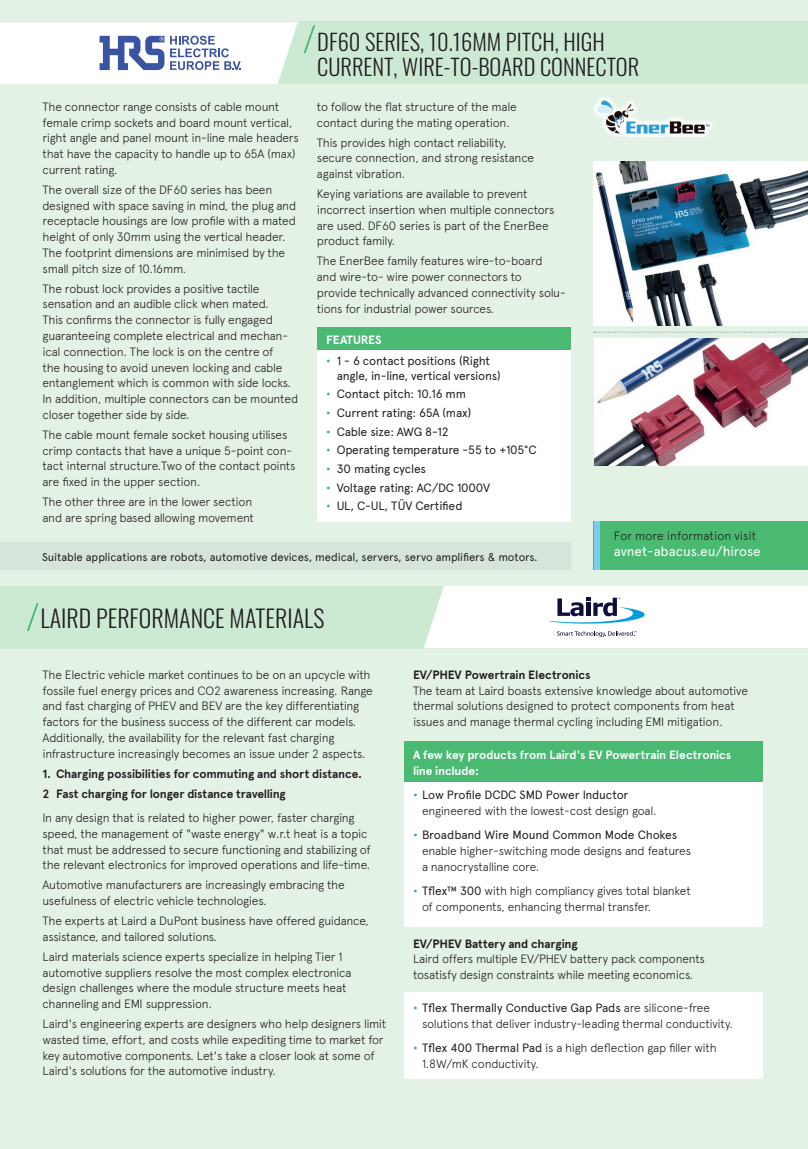
<style>
.page{position:relative;width:808px;height:1149px;background:#fff}
.page>*{position:absolute;margin:0;border:0;box-sizing:border-box;transform-origin:0 0}
.Advertorial_Headings{font:300 24px "Oswald";color:#231f20}
.Advertorial_Headings-2{font:300 22.5px/25.5px "Oswald";color:#231f20}
.Body_Apercu_Pro_Ligh{font:13.5px "Apercu Avnet";letter-spacing:-.005em;color:#fff}
.Body_Apercu_Pro_Ligh-2{font:300 12px/15.8px "Apercu Avnet";letter-spacing:-.02em;color:#231f20}
.t1{font:12px/14.4px "Apercu Avnet";letter-spacing:-.02em;color:#231f20}
.t2{font:700 12px "Apercu Avnet";letter-spacing:-.01em;color:#231f20}
.Body_Copy_Black{font:700 12px/15.8px "Apercu Avnet";letter-spacing:-.01em;color:#fff}
.Body_Apercu_Pro_Ligh-3{font:300 12px "Apercu Avnet";color:#231f20}
.Body_Copy_White{font:11.25px "Apercu Avnet";letter-spacing:-.01em;color:#231f20}
.s1{font-weight:700;color:#4aba73}
.s2{font-weight:700}
.s3{font-weight:400}
</style>
<div class="page">
<div style="left:0;top:0;width:808px;height:1148px;background:#e3f2e5"></div>
<div style="left:404px;top:992px;width:358px;height:86px;background:#fff"></div>
<div style="left:404px;top:741px;width:358px;height:185px;background:#fff"></div>
<div style="left:404px;top:741px;width:358px;height:40px;background:#4aba73"></div>
<div style="left:0;top:542px;width:571px;height:27px;background:#d7e4d9"></div>
<div style="left:594px;top:521px;width:214px;height:48px;background:#4aba73"></div>
<div style="left:594px;top:521px;width:6px;height:48px;background:#7ccdf2"></div>
<div style="left:0;top:22px;width:808px;height:62px;background:#cce9d4"></div>
<img style="left:594px;top:161px;width:214px;height:164px">
<img style="left:594px;top:339px;width:214px;height:127px">
<svg style="left:594px;top:331px;width:213px;height:1px"></svg>
<img style="left:594px;top:97px;width:118px;height:40px">
<div style="left:317px;top:327px;width:254px;height:194px;background:#fff"></div>
<div style="left:317px;top:327px;width:254px;height:23px;background:#4aba73"></div>
<svg style="left:0;top:22px;width:298px;height:62px;background:#e7ebf3"></svg>
<div style="left:0;top:586px;width:808px;height:62px;background:#cce9d4"></div>
<svg style="left:424px;top:586px;width:384px;height:62px;background:#f4f6f8"></svg>
<svg style="left:27px;top:603px;width:12px;height:27px"></svg>
<svg style="left:304px;top:25px;width:11px;height:28px"></svg>
<p class="Body_Apercu_Pro_Ligh-2" style="left:43px;top:98px;width:258px">The connector range consists of cable mount female crimp sockets and board mount vertical, right angle and panel mount in-line male headers that have the capacity to handle up to 65A (max) current rating.</p>
<p class="Body_Apercu_Pro_Ligh-2" style="left:43px;top:181px;width:255px">The overall size of the DF60 series has been designed with space saving in mind, the plug and receptacle housings are low profile with a mated height of only 30mm using the vertical header.<br>The footprint dimensions are minimised by the small pitch size of 10.16mm.</p>
<p class="Body_Apercu_Pro_Ligh-2" style="left:43px;top:279px;width:257px">The robust lock provides a positive tactile sensation and an audible click when mated.<br>This confirms the connector is fully engaged guaranteeing complete electrical and mechan&shy;ical connection. The lock is on the centre of<br>the housing to avoid uneven locking and cable entanglement which is common with side locks.<br>In addition, multiple connectors can be mounted closer together side by side.</p>
<p class="Body_Apercu_Pro_Ligh-2" style="left:43px;top:425px;width:255px">The cable mount female socket housing utilises crimp contacts that have a unique 5-point con&shy;tact internal structure.Two of the contact points are fixed in the upper section.</p>
<p class="Body_Apercu_Pro_Ligh-2" style="left:43px;top:493px;width:213px">The other three are in the lower section and are spring based allowing movement</p>
<p class="Advertorial_Headings-2" style="left:317px;top:26px;width:323px">DF60 SERIES, 10.16MM PITCH, HIGH<br>CURRENT, WIRE-TO-BOARD CONNECTOR</p>
<p class="Body_Apercu_Pro_Ligh-2" style="left:317px;top:98px;width:201px">to follow the flat structure of the male contact during the mating operation.</p>
<p class="Body_Apercu_Pro_Ligh-2" style="left:317px;top:133px;width:219px">This provides high contact reliability, secure connection, and strong resistance against vibration.</p>
<p class="Body_Apercu_Pro_Ligh-2" style="left:317px;top:185px;width:239px">Keying variations are available to prevent incorrect insertion when multiple connectors are used. DF60 series is part of the EnerBee product family.</p>
<p class="Body_Apercu_Pro_Ligh-2" style="left:317px;top:252px;width:250px">The EnerBee family features wire-to-board<br>and wire-to- wire power connectors to<br>provide technically advanced connectivity solu&shy;tions for industrial power sources.</p>
<p class="Body_Copy_Black" style="left:326px;top:331px;width:57px">FEATURES</p>
<p class="t1" style="left:337px;top:353px;width:165px;text-indent:-10px"><span class="s1">•</span> 1 - 6 contact positions (Right angle, in-line, vertical versions)</p>
<p class="t1" style="left:326px;top:386px;width:141px"><span class="s1">•</span> Contact pitch: 10.16 mm</p>
<p class="t1" style="left:326px;top:404px;width:146px"><span class="s1">•</span> Current rating: 65A (max)</p>
<p class="t1" style="left:326px;top:423px;width:124px"><span class="s1">•</span> Cable size: AWG 8-12</p>
<p class="t1" style="left:326px;top:442px;width:212px"><span class="s1">•</span> Operating temperature -55 to +105°C</p>
<p class="t1" style="left:326px;top:460px;width:101px"><span class="s1">•</span> 30 mating cycles</p>
<p class="t1" style="left:326px;top:479px;width:165px"><span class="s1">•</span> Voltage rating: AC/DC 1000V</p>
<p class="t1" style="left:326px;top:498px;width:138px"><span class="s1">•</span> UL, C-UL, TÜV Certified</p>
<p class="Body_Copy_White" style="left:42px;top:548px;width:497px">Suitable applications are robots, automotive devices, medical, servers, servo amplifiers &amp; motors.</p>
<p class="Advertorial_Headings" style="left:41px;top:597px;width:285px">LAIRD PERFORMANCE MATERIALS</p>
<p class="Body_Apercu_Pro_Ligh-3" style="left:614px;top:526px;width:144px">For more information visit</p>
<p class="Body_Apercu_Pro_Ligh" style="left:614px;top:541px;width:149px">avnet-abacus.eu/hirose</p>
<p class="Body_Apercu_Pro_Ligh-2" style="left:43px;top:665px;width:332px">The Electric vehicle market continues to be on an upcycle with fossile fuel energy prices and CO2 awareness increasing. Range and fast charging of PHEV and BEV are the key differentiating factors for the business success of the different car models.<br>Additionally, the availability for the relevant fast charging infrastructure increasingly becomes an issue under 2 aspects.</p>
<p class="t2" style="left:43px;top:764px;width:321px">1. Charging possibilities for commuting and short distance.</p>
<p class="t2" style="left:43px;top:784px;width:245px">2 Fast charging for longer distance travelling</p>
<p class="Body_Apercu_Pro_Ligh-2" style="left:43px;top:808px;width:330px">In any design that is related to higher power, faster charging speed, the management of "waste energy" w.r.t heat is a topic that must be addressed to secure functioning and stabilizing of the relevant electronics for improved operations and life-time.</p>
<p class="Body_Apercu_Pro_Ligh-2" style="left:43px;top:875px;width:304px">Automotive manufacturers are increasingly embracing the usefulness of electric vehicle technologies.</p>
<p class="Body_Apercu_Pro_Ligh-2" style="left:43px;top:911px;width:328px">The experts at Laird a DuPont business have offered guidance, assistance, and tailored solutions.</p>
<p class="Body_Apercu_Pro_Ligh-2" style="left:43px;top:947px;width:310px">Laird materials science experts specialize in helping Tier 1 automotive suppliers resolve the most complex electronica design challenges where the module structure meets heat channeling and EMI suppression.</p>
<p class="Body_Apercu_Pro_Ligh-2" style="left:43px;top:1014px;width:345px">Laird's engineering experts are designers who help designers limit wasted time, effort, and costs while expediting time to market for key automotive components. Let's take a closer look at some of Laird's solutions for the automotive industry.</p>
<p class="Body_Apercu_Pro_Ligh-2" style="left:413px;top:665px;width:337px"><span class="s2">EV/PHEV Powertrain Electronics<br></span>The team at Laird boasts extensive knowledge about automotive thermal solutions designed to protect components from heat issues and manage thermal cycling including EMI mitigation.</p>
<p class="Body_Copy_Black" style="left:413px;top:745px;width:320px">A few key products from Laird's EV Powertrain Electronics line include:</p>
<p class="Body_Apercu_Pro_Ligh-2" style="left:422px;top:785px;width:236px;text-indent:-9px"><span class="s1">•</span> <span class="s3">Low Profile DCDC SMD Power Inductor </span>engineered with the lowest-cost design goal.</p>
<p class="Body_Apercu_Pro_Ligh-2" style="left:422px;top:825px;width:271px;text-indent:-9px"><span class="s1">•</span> <span class="s3">Broadband Wire Mound Common Mode Chokes </span>enable higher-switching mode designs and features a nanocrystalline core.</p>
<p class="Body_Apercu_Pro_Ligh-2" style="left:422px;top:881px;width:270px;text-indent:-9px"><span class="s1">•</span> <span class="s3">Tflex™ 300</span> with high compliancy gives total blanket of components, enhancing thermal transfer.</p>
<p class="t2" style="left:413px;top:934px;width:166px">EV/PHEV Battery and charging</p>
<p class="Body_Apercu_Pro_Ligh-2" style="left:413px;top:949px;width:294px">Laird offers multiple EV/PHEV battery pack components tosatisfy design constraints while meeting economics.</p>
<p class="Body_Apercu_Pro_Ligh-2" style="left:422px;top:998px;width:312px;text-indent:-9px"><span class="s1">•</span> <span class="s3">Tflex Thermally Conductive Gap Pads</span> are silicone-free solutions that deliver industry-leading thermal conductivity.</p>
<p class="Body_Apercu_Pro_Ligh-2" style="left:422px;top:1038px;width:296px;text-indent:-9px"><span class="s1">•</span> <span class="s3">Tflex 400 Thermal Pad</span> is a high deflection gap filler with<br>1.8W/mK conductivity.</p>
</div>
